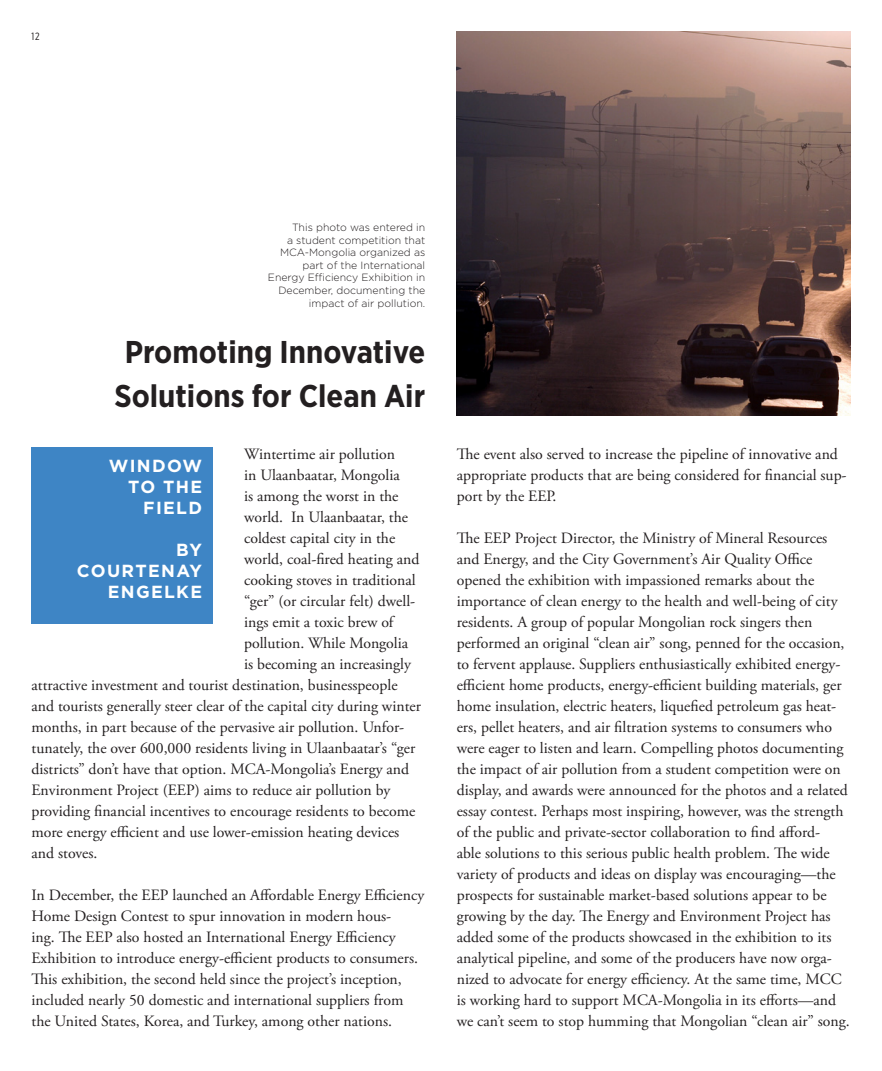
<style>
.page{position:relative;width:882px;height:1071px;background:#fff}
.page>*{position:absolute;margin:0;border:0;box-sizing:border-box;transform-origin:0 0}
.Heading_3{font:700 31.5px/43.8px "Gotham Narrow";color:#231f20;text-align:center}
.Heading{font:700 17.5px/21px "Gotham";letter-spacing:.075em;color:#fff;text-align:right}
.t1{font:15.75px/21px "Adobe Garamond Pro";color:#231f20}
.t2{font:300 10.5px/12.6px "Gotham";color:#231f20;text-align:right}
.t3{font:10.5px "Gotham X Narrow";color:#231f20}
</style>
<div class="page">
<img style="left:457px;top:32px;width:393px;height:384px">
<div style="left:32px;top:447px;width:181px;height:177px;background:#3e85c5"></div>
<p class="t3" style="left:32px;top:30px;width:10px">12</p>
<p class="t2" style="left:268px;top:221px;width:159px">This photo was entered in<br>a student competition that<br>MCA‑Mongolia organized as part of the International<br>Energy Efficiency Exhibition in<br>December, documenting the impact of air pollution.</p>
<p class="Heading_3" style="left:114px;top:330px;width:312px">Promoting Innovative<br>Solutions for Clean Air</p>
<p class="t1" style="left:244px;top:444px;width:153px">Wintertime air pollution</p>
<p class="t1" style="left:244px;top:465px;width:157px">in Ulaanbaatar, Mongolia</p>
<p class="t1" style="left:244px;top:486px;width:156px">is among the worst in the</p>
<p class="t1" style="left:244px;top:507px;width:166px">world. In Ulaanbaatar, the</p>
<p class="t1" style="left:244px;top:528px;width:153px">coldest capital city in the</p>
<p class="t1" style="left:244px;top:549px;width:177px">world, coal-fired heating and</p>
<p class="t1" style="left:244px;top:570px;width:173px">cooking stoves in traditional</p>
<p class="t1" style="left:244px;top:591px;width:173px">“ger” (or circular felt) dwell-</p>
<p class="t1" style="left:244px;top:612px;width:151px">ings emit a toxic brew of</p>
<p class="t1" style="left:244px;top:633px;width:166px">pollution. While Mongolia</p>
<p class="t1" style="left:244px;top:654px;width:168px">is becoming an increasingly</p>
<p class="t1" style="left:32px;top:675px;width:368px">attractive investment and tourist destination, businesspeople</p>
<p class="t1" style="left:32px;top:696px;width:391px">and tourists generally steer clear of the capital city during winter</p>
<p class="t1" style="left:32px;top:717px;width:374px">months, in part because of the pervasive air pollution. Unfor-</p>
<p class="t1" style="left:32px;top:738px;width:385px">tunately, the over 600,000 residents living in Ulaanbaatar’s “ger</p>
<p class="t1" style="left:32px;top:759px;width:379px">districts” don’t have that option. MCA-Mongolia’s Energy and</p>
<p class="t1" style="left:32px;top:780px;width:360px">Environment Project (EEP) aims to reduce air pollution by</p>
<p class="t1" style="left:32px;top:801px;width:386px">providing financial incentives to encourage residents to become</p>
<p class="t1" style="left:32px;top:822px;width:369px">more energy efficient and use lower-emission heating devices</p>
<p class="t1" style="left:32px;top:843px;width:67px">and stoves.</p>
<p class="t1" style="left:32px;top:885px;width:394px">In December, the EEP launched an Affordable Energy Efficiency Home Design Contest to spur innovation in modern hous-<br>ing. The EEP also hosted an International Energy Efficiency Exhibition to introduce energy-efficient products to consumers.<br>This exhibition, the second held since the project’s inception, included nearly 50 domestic and international suppliers from the United States, Korea, and Turkey, among other nations.</p>
<p class="Heading" style="left:109px;top:455px;width:95px">WINDOW<br>TO THE<br>FIELD</p>
<p class="Heading" style="left:77px;top:539px;width:127px">BY<br>COURTENAY<br>ENGELKE</p>
<p class="t1" style="left:457px;top:444px;width:391px">The event also served to increase the pipeline of innovative and appropriate products that are being considered for financial sup&shy;port by the EEP.</p>
<p class="t1" style="left:457px;top:528px;width:394px">The EEP Project Director, the Ministry of Mineral Resources and Energy, and the City Government’s Air Quality Office opened the exhibition with impassioned remarks about the importance of clean energy to the health and well-being of city residents. A group of popular Mongolian rock singers then performed an original “clean air” song, penned for the occasion, to fervent applause. Suppliers enthusiastically exhibited energy&shy;efficient home products, energy-efficient building materials, ger home insulation, electric heaters, liquefied petroleum gas heat&shy;ers, pellet heaters, and air filtration systems to consumers who were eager to listen and learn. Compelling photos documenting the impact of air pollution from a student competition were on display, and awards were announced for the photos and a related essay contest. Perhaps most inspiring, however, was the strength of the public and private-sector collaboration to find afford-<br>able solutions to this serious public health problem. The wide variety of products and ideas on display was encouraging—the prospects for sustainable market-based solutions appear to be growing by the day. The Energy and Environment Project has added some of the products showcased in the exhibition to its analytical pipeline, and some of the producers have now orga&shy;nized to advocate for energy efficiency. At the same time, MCC is working hard to support MCA-Mongolia in its efforts—and we can’t seem to stop humming that Mongolian “clean air” song.</p>
</div>
